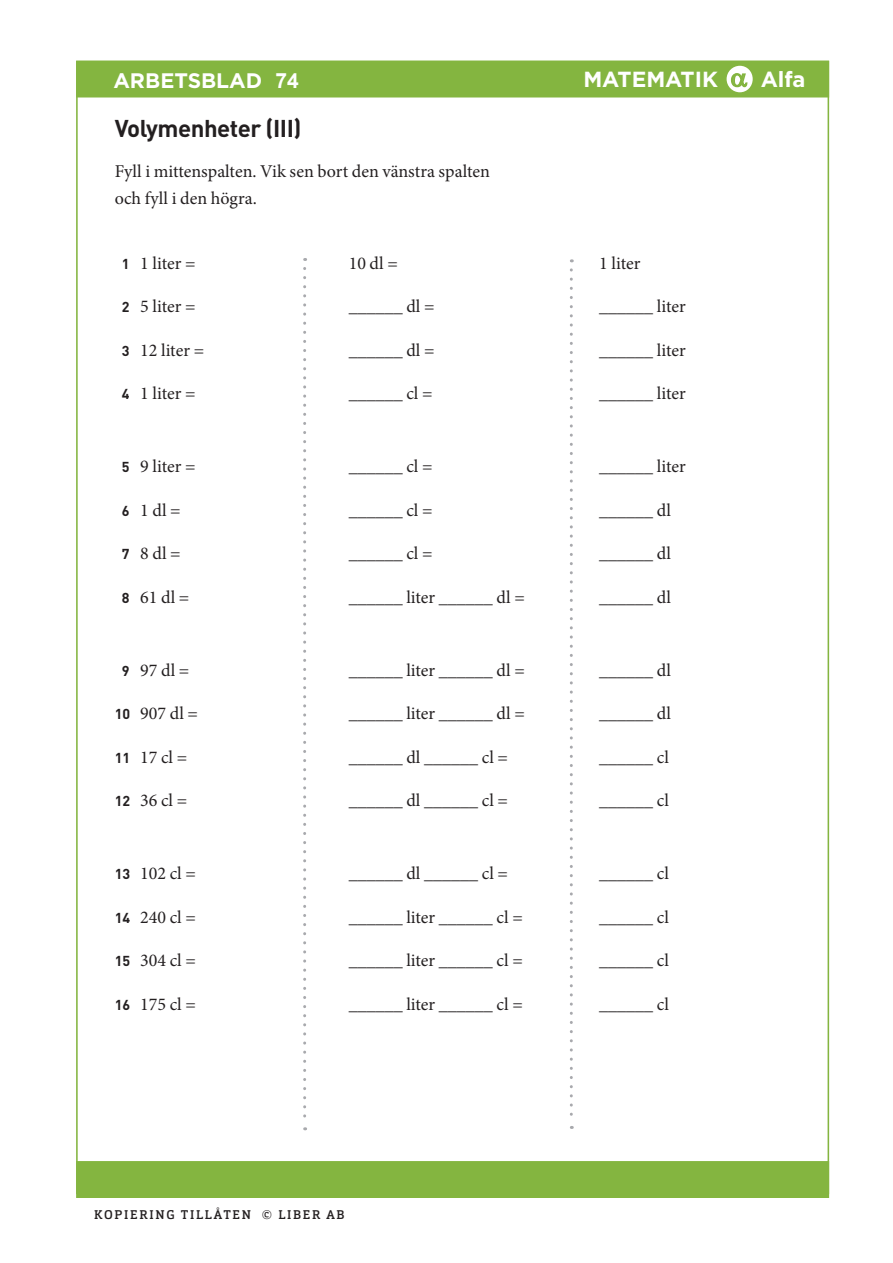
<style>
.page{position:relative;width:893px;height:1263px;background:#fff}
.page>*{position:absolute;margin:0;border:0;box-sizing:border-box;transform-origin:0 0}
.R_OH{font:700 24px "DIN Pro";letter-spacing:-.02em;color:#231f20}
.t1{font:700 21.9px "Gotham";color:#fff}
.Antal_ratt{font:700 21px "Gotham";color:#fff}
.Uppgifter{font:18px "Minion Pro";color:#231f20}
.Brödtext{font:18px/27px "Minion Pro";color:#231f20}
.t2{font:500 12.45px "Orgon Slab";letter-spacing:.14em;color:#231f20}
.Pagina_V{font:700 9px "DIN Pro";letter-spacing:.11em;color:#231f20}
.s1{font-family:"Arial"}
.s2{font-family:"DIN Pro";font-weight:700;font-size:14.25px}
</style>
<div class="page">
<div style="left:77px;top:61px;width:751px;height:36px;background:#84b540"></div>
<div style="left:77px;top:1162px;width:751px;height:35px;background:#84b540"></div>
<div style="left:76px;top:1161px;width:753px;height:37px;border:2px solid #84b540"></div>
<div style="left:727px;top:66px;width:26px;height:26px;background:#fff;border-radius:50%"></div>
<svg style="left:303px;top:268px;width:3px;height:862px"></svg>
<svg style="left:570px;top:270px;width:3px;height:859px"></svg>
<svg style="left:731px;top:73px;width:17px;height:15px"></svg>
<p class="Antal_ratt" style="left:113px;top:67px;width:187px">ARBETSBLAD <span class="s1">74</span></p>
<p class="R_OH" style="left:115px;top:112px;width:189px">Volymenheter (III)</p>
<p class="Brödtext" style="left:115px;top:158px;width:377px">Fyll i mittenspalten. Vik sen bort den vänstra spalten och fyll i den högra.</p>
<p class="t1" style="left:583px;top:65px;width:136px">MATEMATIK</p>
<p class="t1" style="left:761px;top:64px;width:46px">Alfa</p>
<p class="Uppgifter" style="left:122px;top:251px;width:75px"><span class="s2">1</span> 1 liter =</p>
<p class="Uppgifter" style="left:349px;top:251px;width:51px">10 dl =</p>
<p class="Uppgifter" style="left:599px;top:251px;width:43px">1 liter</p>
<p class="Uppgifter" style="left:122px;top:294px;width:75px"><span class="s2">2</span> 5 liter =</p>
<p class="Uppgifter" style="left:349px;top:294px;width:87px">______ dl =</p>
<p class="Uppgifter" style="left:599px;top:294px;width:88px">______ liter</p>
<p class="Uppgifter" style="left:122px;top:338px;width:84px"><span class="s2">3</span> 12 liter =</p>
<p class="Uppgifter" style="left:349px;top:338px;width:87px">______ dl =</p>
<p class="Uppgifter" style="left:599px;top:338px;width:88px">______ liter</p>
<p class="Uppgifter" style="left:122px;top:381px;width:75px"><span class="s2">4</span> 1 liter =</p>
<p class="Uppgifter" style="left:349px;top:381px;width:85px">______ cl =</p>
<p class="Uppgifter" style="left:599px;top:381px;width:88px">______ liter</p>
<p class="Uppgifter" style="left:122px;top:454px;width:75px"><span class="s2">5</span> 9 liter =</p>
<p class="Uppgifter" style="left:349px;top:454px;width:85px">______ cl =</p>
<p class="Uppgifter" style="left:599px;top:454px;width:88px">______ liter</p>
<p class="Uppgifter" style="left:122px;top:498px;width:60px"><span class="s2">6</span> 1dl =</p>
<p class="Uppgifter" style="left:349px;top:498px;width:85px">______ cl =</p>
<p class="Uppgifter" style="left:599px;top:498px;width:73px">______ dl</p>
<p class="Uppgifter" style="left:122px;top:541px;width:60px"><span class="s2">7</span> 8dl =</p>
<p class="Uppgifter" style="left:349px;top:541px;width:85px">______ cl =</p>
<p class="Uppgifter" style="left:599px;top:541px;width:73px">______ dl</p>
<p class="Uppgifter" style="left:122px;top:585px;width:69px"><span class="s2">8</span> 61dl =</p>
<p class="Uppgifter" style="left:349px;top:585px;width:178px">______ liter ______ dl =</p>
<p class="Uppgifter" style="left:599px;top:585px;width:73px">______ dl</p>
<p class="Uppgifter" style="left:122px;top:658px;width:69px"><span class="s2">9</span> 97dl =</p>
<p class="Uppgifter" style="left:349px;top:658px;width:178px">______ liter ______ dl =</p>
<p class="Uppgifter" style="left:599px;top:658px;width:73px">______ dl</p>
<p class="Uppgifter" style="left:115px;top:701px;width:85px"><span class="s2">10</span> 907 dl =</p>
<p class="Uppgifter" style="left:349px;top:701px;width:178px">______ liter ______ dl =</p>
<p class="Uppgifter" style="left:599px;top:701px;width:73px">______ dl</p>
<p class="Uppgifter" style="left:115px;top:745px;width:74px"><span class="s2">11</span> 17cl=</p>
<p class="Uppgifter" style="left:349px;top:745px;width:161px">______ dl ______ cl =</p>
<p class="Uppgifter" style="left:599px;top:745px;width:71px">______ cl</p>
<p class="Uppgifter" style="left:115px;top:788px;width:74px"><span class="s2">12</span> 36cl=</p>
<p class="Uppgifter" style="left:349px;top:788px;width:161px">______ dl ______ cl =</p>
<p class="Uppgifter" style="left:599px;top:788px;width:71px">______ cl</p>
<p class="Uppgifter" style="left:115px;top:861px;width:83px"><span class="s2">13</span> 102 cl =</p>
<p class="Uppgifter" style="left:349px;top:861px;width:161px">______ dl ______ cl =</p>
<p class="Uppgifter" style="left:599px;top:861px;width:71px">______ cl</p>
<p class="Uppgifter" style="left:115px;top:905px;width:83px"><span class="s2">14</span> 240 cl =</p>
<p class="Uppgifter" style="left:349px;top:905px;width:176px">______ liter ______ cl =</p>
<p class="Uppgifter" style="left:599px;top:905px;width:71px">______ cl</p>
<p class="Uppgifter" style="left:115px;top:948px;width:83px"><span class="s2">15</span> 304 cl =</p>
<p class="Uppgifter" style="left:349px;top:948px;width:176px">______ liter ______ cl =</p>
<p class="Uppgifter" style="left:599px;top:948px;width:71px">______ cl</p>
<p class="Uppgifter" style="left:115px;top:992px;width:83px"><span class="s2">16</span> 175 cl =</p>
<p class="Uppgifter" style="left:349px;top:992px;width:176px">______ liter ______ cl =</p>
<p class="Uppgifter" style="left:599px;top:992px;width:71px">______ cl</p>
<p class="Pagina_V" style="left:115px;top:1201px;width:83px">HEJ © LIBER AB</p>
<p class="t2" style="left:94px;top:1206px;width:252px">KOPIERING TILLÅTEN © LIBER AB</p>
</div>
